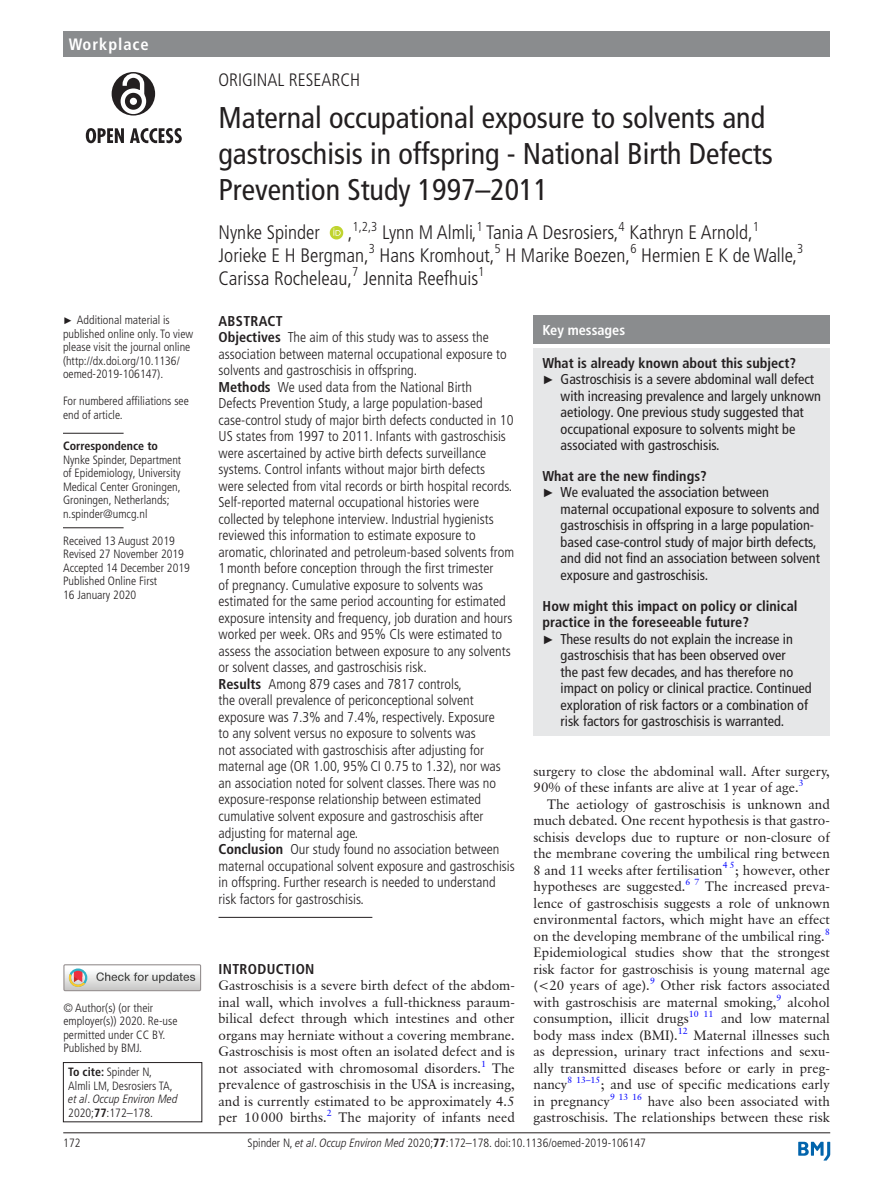
<style>
.page{position:relative;width:893px;height:1191px;background:#fff}
.page>*{position:absolute;margin:0;border:0;box-sizing:border-box;transform-origin:0 0}
.t1{font:condensed 30px/36px "Frutiger LT Pro";color:#231f20}
.t2{font:300 condensed 19.5px/22.5px "Frutiger LT Pro";color:#231f20}
.t3{font:300 condensed 18px "Frutiger LT Pro";color:#231f20}
.t4{font:700 condensed 16.5px "Frutiger LT Pro";letter-spacing:.055em;color:#fff}
.t5{font:300 condensed 14.25px/16.5px "Frutiger LT Pro";color:#231f20}
.t6{font:condensed 14.25px "Frutiger LT Pro";color:#231f20}
.t7{font:700 condensed 14.25px "Frutiger LT Pro";color:#231f20}
.t8{font:700 condensed 14.25px "Frutiger LT Pro";letter-spacing:.025em;color:#231f20}
.t9{font:700 condensed 14.25px "Frutiger LT Pro";color:#fff}
.t10{font:13.5px/16.5px "Classical Garamond BT";color:#231f20;text-align:justify}
.t11{font:300 condensed 12px/13.5px "Frutiger LT Pro";color:#231f20}
.t12{font:700 condensed 12px "Frutiger LT Pro";color:#231f20}
.t13{font:9px "Classical Garamond BT";color:#00f}
.s1{font-family:"Arial";font-weight:400;font-stretch:normal;font-size:9.75px}
.s2{font-weight:700}
.s3{font-style:italic}
.s4{font-family:"Arial";font-stretch:normal;font-size:12px}
.s5{font-size:13.5px;color:#231f20}
</style>
<div class="page">
<hr style="left:63px;top:1132px;width:767px;height:1px;background:#231f20">
<svg style="left:798px;top:1141px;width:32px;height:19px"></svg>
<svg style="left:330px;top:226px;width:13px;height:13px"></svg>
<div style="left:63px;top:31px;width:767px;height:25px;background:#8a8c8e"></div>
<div style="left:63px;top:1062px;width:139px;height:60px;border:1px solid #231f20"></div>
<hr style="left:63px;top:433px;width:61px;height:1px;background:#231f20">
<hr style="left:63px;top:527px;width:61px;height:1px;background:#231f20">
<div style="left:63px;top:964px;width:138px;height:27px;border:1px solid #969090"></div>
<svg style="left:64px;top:964px;width:137px;height:26px"></svg>
<hr style="left:219px;top:917px;width:153px;height:1px;background:#231f20">
<div style="left:534px;top:315px;width:296px;height:29px;background:#8a8c8e"></div>
<div style="left:534px;top:348px;width:296px;height:387px;background:#e6e7e8"></div>
<div style="left:112px;top:72px;width:43px;height:43px;background:#231f20;border-radius:50%"></div>
<svg style="left:86px;top:128px;width:38px;height:15px"></svg>
<svg style="left:130px;top:128px;width:52px;height:15px"></svg>
<svg style="left:118px;top:72px;width:30px;height:44px"></svg>
<div style="left:130px;top:98px;width:7px;height:7px;background:#fff;border-radius:50%"></div>
<p class="t4" style="left:69px;top:34px;width:81px">Workplace</p>
<p class="t11" style="left:63px;top:313px;width:132px"><span class="s1">►</span> Additional material is published online only. To view please visit the journal online (http://dx.doi.org/10.1136/ oemed-2019-106147).</p>
<p class="t11" style="left:63px;top:394px;width:127px">For numbered affiliations see end of article.</p>
<p class="t12" style="left:63px;top:439px;width:97px">Correspondence to</p>
<p class="t11" style="left:63px;top:453px;width:120px">Nynke Spinder, Department of Epidemiology, University<br>Medical Center Groningen,<br>Groningen, Netherlands; n.spinder@umcg.nl</p>
<p class="t11" style="left:63px;top:534px;width:128px">Received 13 August 2019<br>Revised 27 November 2019<br>Accepted 14 December 2019<br>Published Online First<br>16 January 2020</p>
<p class="t11" style="left:63px;top:1000px;width:116px">© Author(s) (or their employer(s)) 2020. Re-use permitted under CC BY.<br>Published by BMJ.</p>
<p class="t11" style="left:68px;top:1065px;width:111px"><span class="s2">To cite:</span> Spinder N,<br>Almli LM, Desrosiers TA, <span class="s3">et al</span>. <span class="s3">Occup Environ Med<br></span>2020;<span class="s2">77</span>:172–178.</p>
<p class="t3" style="left:219px;top:69px;width:143px">Original research</p>
<h1 class="t1" style="left:219px;top:99px;width:556px">Maternal occupational exposure to solvents and gastroschisis in offspring - National Birth Defects<br>Prevention Study 1997–2011</h1>
<h2 class="t2" style="left:219px;top:222px;width:103px">Nynke Spinder</h2>
<h2 class="t2" style="left:218px;top:222px;width:586px;text-indent:129px">,<sup>1,2,3</sup> Lynn M Almli,<sup>1</sup> Tania A Desrosiers,<sup>4</sup> Kathryn E Arnold,<sup>1<br></sup>Jorieke E H Bergman,<sup>3</sup> Hans Kromhout,<sup>5</sup> H Marike Boezen,<sup>6</sup> Hermien E K de Walle,<sup>3<br></sup>Carissa Rocheleau,<sup>7</sup> Jennita Reefhuis<sup>1</sup></h2>
<p class="t5" style="left:219px;top:313px;width:298px"><span class="s2">Abstract<br>Objectives</span> The aim of this study was to assess the association between maternal occupational exposure to solvents and gastroschisis in offspring.<br><span class="s2">Methods</span> We used data from the N ational Birth<br>Defects Prevention Study, a large population-based case-control study of major birth defects conducted in 10<br>US states from 1997 to 2011. I nfants with gastroschisis were ascertained by active birth defects surveillance systems. Control infants without major birth defects<br>were selected from vital records or birth hospital records.<br>Self-reported maternal occupational histories were collected by telephone interview. I ndustrial hygienists reviewed this information to estimate exposure to aromatic, chlorinated and petroleum-based solvents from 1month before conception through the first trimester<br>of pregnancy. Cumulative exposure to solvents was estimated for the same period accounting for estimated exposure intensity and frequency, job duration and hours worked per week. ORs and 95% CI s were estimated to assess the association between exposure to any solvents or solvent classes, and gastroschisis risk.<br><span class="s2">Results</span> Among 879 cases and 7817 controls,<br>the overall prevalence of periconceptional solvent exposure was 7.3% and 7.4%, respectively. Exposure<br>to any solvent versus no exposure to solvents was<br>not associated with gastroschisis after adjusting for maternal age (OR 1.00, 95% CI 0.75 to 1.32), nor was an association noted for solvent classes. There was no exposure-response relationship between estimated cumulative solvent exposure and gastroschisis after adjusting for maternal age.<br><span class="s2">Conclusion</span> Our study found no association between maternal occupational solvent exposure and gastroschisis in offspring. Further research is needed to understand risk factors for gastroschisis.</p>
<p class="t8" style="left:219px;top:960px;width:66px">Introductio</p>
<p class="t7" style="left:305px;top:960px;width:11px">n</p>
<p class="t10" style="left:219px;top:977px;width:298px">Gastroschisis is a severe birth defect of the abdom&shy;inal wall, which involves a full-thickness paraum&shy;bilical defect through which intestines and other organs may herniate without a covering membrane.<br>Gastroschisis is most often an isolated defect and is not associated with chromosomal disorders.<sup>1</sup> The prevalence of gastroschisis in the USA is increasing, and is currently estimated to be approximately 4.5 per 10000 births.<sup>2</sup> The majority of infants need</p>
<p class="t9" style="left:543px;top:321px;width:84px">Key messages</p>
<p class="t7" style="left:543px;top:354px;width:255px">What is already known about this subject?</p>
<p class="t6" style="left:543px;top:371px;width:273px"><span class="s4">►</span> Gastroschisis is a severe abdominal wall defect</p>
<p class="t6" style="left:561px;top:387px;width:262px">with increasing prevalence and largely unknown</p>
<p class="t6" style="left:561px;top:404px;width:245px">aetiology. One previous study suggested that</p>
<p class="t6" style="left:561px;top:420px;width:236px">occupational exposure to solvents might be</p>
<p class="t6" style="left:561px;top:437px;width:161px">associated with gastroschisis.</p>
<p class="t7" style="left:543px;top:467px;width:166px">What are the new findings?</p>
<p class="t6" style="left:543px;top:484px;width:228px"><span class="s4">►</span> We evaluated the association between</p>
<p class="t6" style="left:561px;top:500px;width:260px">maternal occupational exposure to solvents and</p>
<p class="t6" style="left:561px;top:517px;width:255px">gastroschisis in offspring in a large population-</p>
<p class="t6" style="left:561px;top:533px;width:257px">based case-control study of major birth defects,</p>
<p class="t6" style="left:561px;top:550px;width:261px">and did not find an association between solvent</p>
<p class="t6" style="left:561px;top:566px;width:149px">exposure and gastroschisis.</p>
<p class="t7" style="left:543px;top:597px;width:256px">How might this impact on policy or clinical</p>
<p class="t7" style="left:543px;top:614px;width:208px">practice in the foreseeable future?</p>
<p class="t6" style="left:543px;top:630px;width:252px"><span class="s4">►</span> These results do not explain the increase in</p>
<p class="t6" style="left:561px;top:647px;width:226px">gastroschisis that has been observed over</p>
<p class="t6" style="left:561px;top:663px;width:234px">the past few decades, and has therefore no</p>
<p class="t6" style="left:561px;top:680px;width:253px">impact on policy or clinical practice. Continued</p>
<p class="t6" style="left:561px;top:696px;width:249px">exploration of risk factors or a combination of</p>
<p class="t6" style="left:561px;top:713px;width:225px">risk factors for gastroschisis is warranted.</p>
<p class="t10" style="left:534px;top:762px;width:298px">surgery to close the abdominal wall. After surgery,<br>90% of these infants are alive at 1year of age.<sup>3</sup></p>
<p class="t10" style="left:534px;top:795px;width:298px;text-indent:14px">The aetiology of gastroschisis is unknown and much debated. One recent hypothesis is that gastro&shy;schisis develops due to rupture or non-closure of the membrane covering the umbilical ring between 8 and 11 weeks after fertilisation<sup>4</sup> <sup>5</sup>; however, other hypotheses are suggested.<sup>6</sup> <sup>7</sup> The increased preva&shy;lence of gastroschisis suggests a role of unknown environmental factors, which might have an effect on the developing membrane of the umbilical ring.<sup>8<br></sup>Epidemiological studies show that the strongest risk factor for gastroschisis is young maternal age (&lt;20 years of age).<sup>9</sup> Other risk factors associated with gastroschisis are maternal smoking,<sup>9</sup></p>
<p class="t10" style="left:788px;top:993px;width:44px">alcohol</p>
<p class="t10" style="left:534px;top:1010px;width:181px">consumption, illicit drugs<sup>10</sup> <sup>11</sup></p>
<p class="t10" style="left:534px;top:1010px;width:298px;text-indent:187px">and low maternal body mass index (BMI).<sup>12</sup> Maternal illnesses such as depression, urinary tract infections and sexu&shy;ally transmitted diseases before or early in preg-</p>
<p class="t13" style="left:534px;top:1074px;width:68px"><span class="s5">nancy</span>8 13–15</p>
<p class="t10" style="left:534px;top:1076px;width:298px;text-indent:67px">; and use of specific medications early in pregnancy<sup>9</sup> <sup>13</sup> <sup>16</sup> have also been associated with gastroschisis. The relationships between these risk</p>
<p class="t11" style="left:63px;top:1136px;width:19px">172</p>
<p class="t11" style="left:248px;top:1136px;width:400px">Spinder N, <span class="s3">et al</span>. <span class="s3">Occup Environ Med</span> 2020;<span class="s2">77</span>:172–178. doi:10.1136/oemed-2019-106147</p>
</div>
